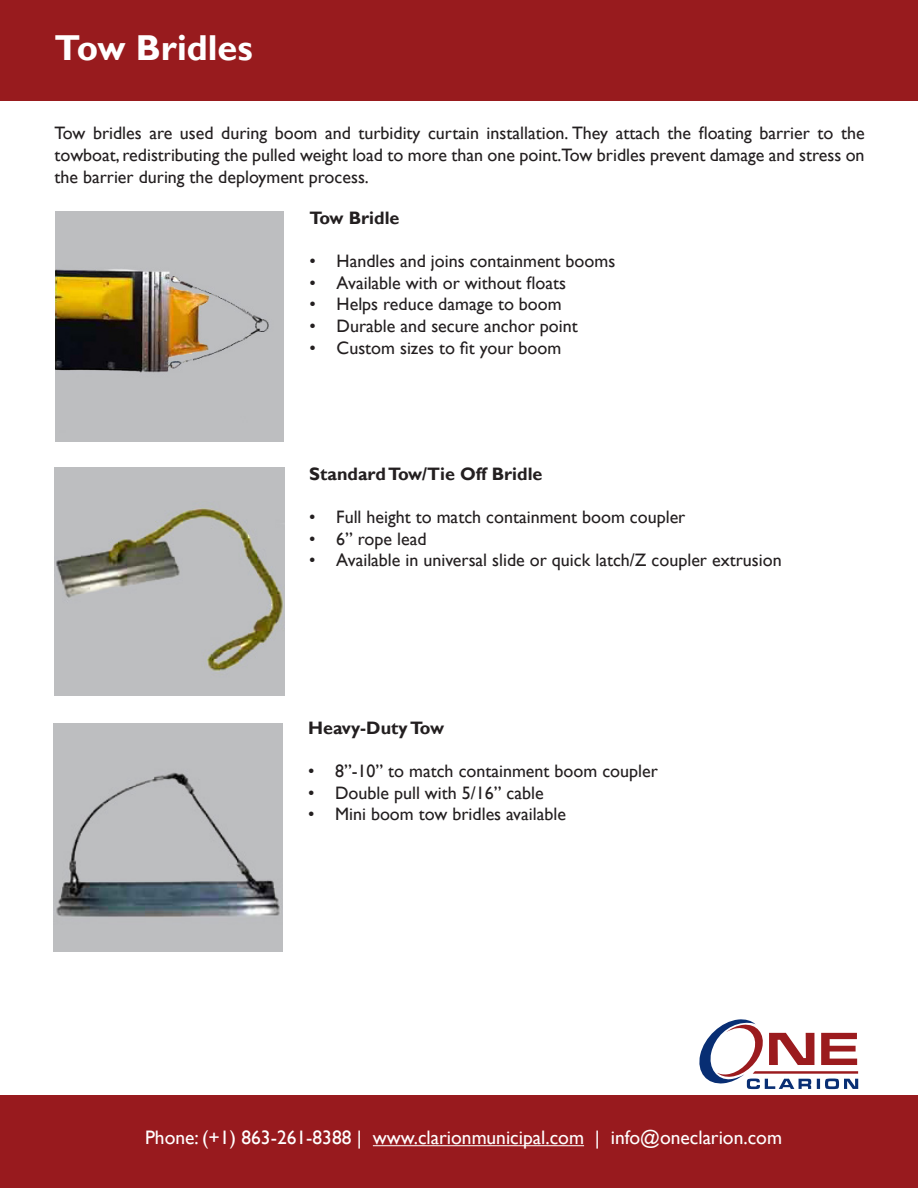
<style>
.page{position:relative;width:918px;height:1188px;background:#fff}
.page>*{position:absolute;margin:0;border:0;box-sizing:border-box;transform-origin:0 0}
.t1{font:700 36px "Gill Sans";color:#fff}
.t2{font:19.5px "Gill Sans";color:#fff}
.t3{font:18px/21.6px "Gill Sans";color:#231f20;text-align:justify}
.t4{font:700 18px "Gill Sans";color:#231f20}
</style>
<div class="page">
<div style="left:0;top:0;width:918px;height:101px;background:#981b1e"></div>
<div style="left:0;top:1095px;width:918px;height:93px;background:#981a1e"></div>
<hr style="left:373px;top:1145px;width:211px;height:1px;background:#fff">
<svg style="left:699px;top:1019px;width:159px;height:70px"></svg>
<img style="left:56px;top:212px;width:228px;height:229px">
<img style="left:55px;top:467px;width:229px;height:229px">
<img style="left:54px;top:723px;width:228px;height:228px">
<p class="t1" style="left:55px;top:26px;width:200px">Tow Bridles</p>
<p class="t3" style="left:55px;top:123px;width:812px">Tow bridles are used during boom and turbidity curtain installation. They attach the floating barrier to the towboat, redistributing the pulled weight load to more than one point.Tow bridles prevent damage and stress on the barrier during the deployment process.</p>
<p class="t4" style="left:310px;top:207px;width:91px">Tow Bridle</p>
<p class="t3" style="left:310px;top:251px;width:307px">• Handles and joins containment booms</p>
<p class="t3" style="left:310px;top:272px;width:258px">• Available with or without floats</p>
<p class="t3" style="left:310px;top:294px;width:254px">• Helps reduce damage to boom</p>
<p class="t3" style="left:310px;top:316px;width:270px">• Durable and secure anchor point</p>
<p class="t3" style="left:310px;top:337px;width:253px">• Custom sizes to fit your boom</p>
<p class="t4" style="left:309px;top:463px;width:235px">Standard Tow/Tie Off Bridle</p>
<p class="t3" style="left:309px;top:507px;width:378px">• Full height to match containment boom coupler</p>
<p class="t3" style="left:309px;top:528px;width:119px">• 6” rope lead</p>
<p class="t3" style="left:309px;top:550px;width:474px">• Available in universal slide or quick latch/Z coupler extrusion</p>
<p class="t4" style="left:308px;top:717px;width:137px">Heavy-Duty Tow</p>
<p class="t3" style="left:308px;top:761px;width:351px">• 8”-10” to match containment boom coupler</p>
<p class="t3" style="left:308px;top:782px;width:237px">• Double pull with 5/16” cable</p>
<p class="t3" style="left:308px;top:804px;width:259px">• Mini boom tow bridles available</p>
<p class="t2" style="left:145px;top:1126px;width:639px">Phone: (+1) 863-261-8388 | www.clarionmunicipal.com | info@oneclarion.com</p>
</div>
